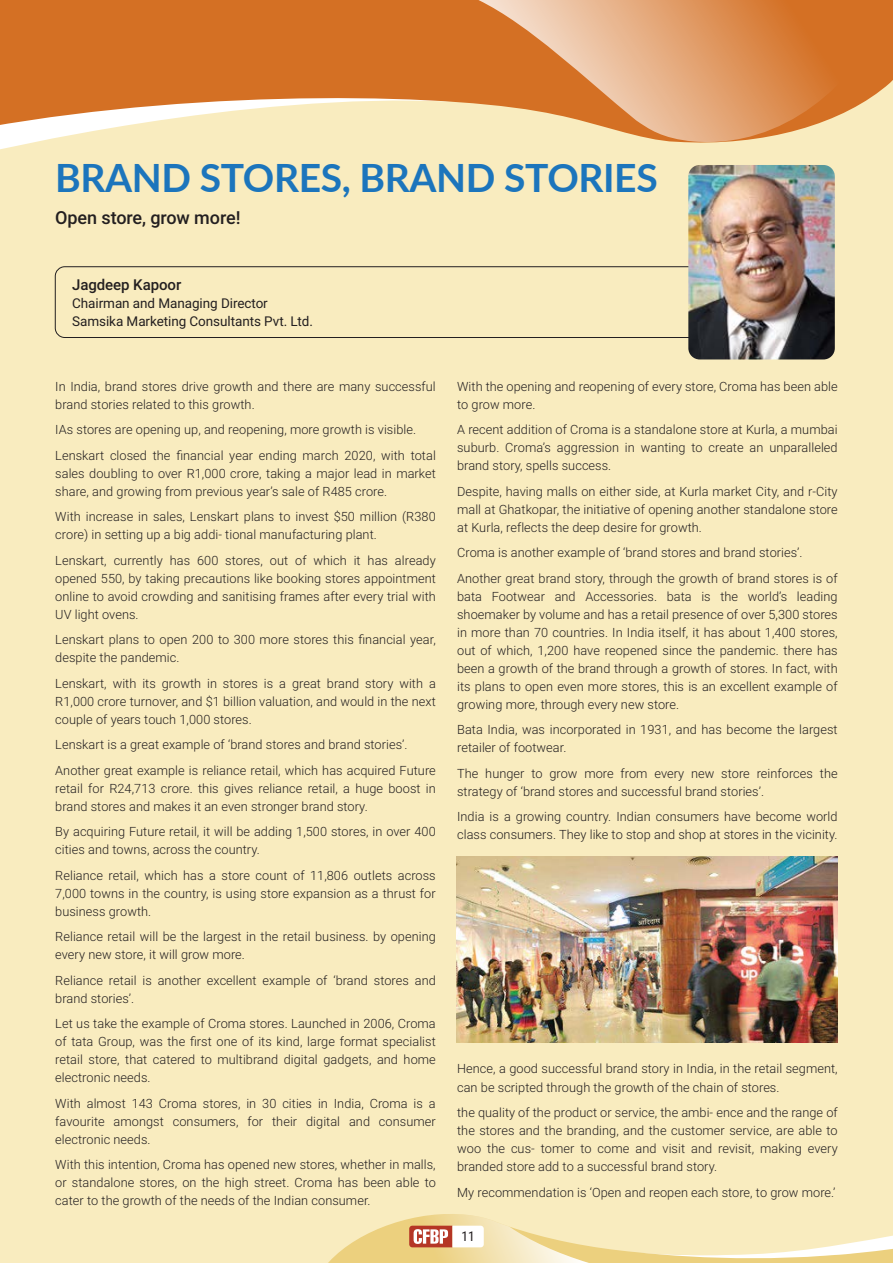
<style>
.page{position:relative;width:893px;height:1263px;background:#f9ecbf}
.page>*{position:absolute;margin:0;border:0;box-sizing:border-box;transform-origin:0 0}
.t1{font:700 39px "Lato";letter-spacing:-.01em;color:#1c75bc}
.t2{font:500 18px "Roboto";letter-spacing:-.005em;color:#231f20}
.t3{font:500 15px "Roboto";letter-spacing:-.005em;color:#231f20}
.t4{font:13.5px/18px "Roboto";letter-spacing:-.005em;color:#231f20}
.t5{font:13.5px "Roboto Condensed";color:#231f20}
.t6{font:300 12.75px/18px "Roboto";letter-spacing:.005em;color:#231f20}
</style>
<div class="page">
<svg style="left:0;top:0;width:478px;height:147px;fill:#d47024"></svg>
<svg style="left:478px;top:0;width:415px;height:143px;background:#e19d65"></svg>
<svg style="left:328px;top:1214px;width:565px;height:49px"></svg>
<div style="left:55px;top:266px;width:748px;height:72px;border:1px solid #231f20;border-radius:10px"></div>
<img style="left:688px;top:165px;width:147px;height:194px">
<img style="left:456px;top:857px;width:382px;height:185px">
<h1 class="t1" style="left:55px;top:149px;width:604px">BRAND STORES, BRAND STORIES</h1>
<h2 class="t2" style="left:55px;top:205px;width:187px">Open store, grow more!</h2>
<p class="t3" style="left:72px;top:274px;width:111px">Jagdeep Kapoor</p>
<p class="t4" style="left:72px;top:293px;width:242px">Chairman and Managing Director<br>Samsika Marketing Consultants Pvt. Ltd.</p>
<p class="t6" style="left:55px;top:377px;width:382px">In India, brand stores drive growth and there are many successful brand stories related to this growth.</p>
<p class="t6" style="left:55px;top:416px;width:382px;line-height:25.5px">IAs stores are opening up, and reopening, more growth is visible.<br>Lenskart closed the financial year ending march 2020, with total</p>
<p class="t6" style="left:55px;top:464px;width:382px">sales doubling to over R1,000 crore, taking a major lead in market share, and growing from previous year’s sale of R485 crore.</p>
<p class="t6" style="left:55px;top:507px;width:382px">With increase in sales, Lenskart plans to invest $50 million (R380 crore) in setting up a big addi- tional manufacturing plant.</p>
<p class="t6" style="left:55px;top:551px;width:382px;text-align:justify">Lenskart, currently has 600 stores, out of which it has already opened 550, by taking precautions like booking stores appointment online to avoid crowding and sanitising frames after every trial with UV light ovens.</p>
<p class="t6" style="left:55px;top:630px;width:382px">Lenskart plans to open 200 to 300 more stores this financial year, despite the pandemic.</p>
<p class="t6" style="left:55px;top:674px;width:382px;text-align:justify">Lenskart, with its growth in stores is a great brand story with a R1,000 crore turnover, and $1 billion valuation, and would in the next couple of years touch 1,000 stores.</p>
<p class="t6" style="left:55px;top:732px;width:382px;line-height:25.5px">Lenskart is a great example of ‘brand stores and brand stories’.<br>Another great example is reliance retail, which has acquired Future</p>
<p class="t6" style="left:55px;top:779px;width:382px">retail for R24,713 crore. this gives reliance retail, a huge boost in brand stores and makes it an even stronger brand story.</p>
<p class="t6" style="left:55px;top:822px;width:382px">By acquiring Future retail, it will be adding 1,500 stores, in over 400 cities and towns, across the country.</p>
<p class="t6" style="left:55px;top:866px;width:382px;text-align:justify">Reliance retail, which has a store count of 11,806 outlets across 7,000 towns in the country, is using store expansion as a thrust for business growth.</p>
<p class="t6" style="left:55px;top:927px;width:382px">Reliance retail will be the largest in the retail business. by opening every new store, it will grow more.</p>
<p class="t6" style="left:55px;top:971px;width:382px">Reliance retail is another excellent example of ‘brand stores and brand stories’.</p>
<p class="t6" style="left:55px;top:1014px;width:382px;text-align:justify">Let us take the example of Croma stores. Launched in 2006, Croma of tata Group, was the first one of its kind, large format specialist retail store, that catered to multibrand digital gadgets, and home electronic needs.</p>
<p class="t6" style="left:55px;top:1094px;width:382px;text-align:justify">With almost 143 Croma stores, in 30 cities in India, Croma is a favourite amongst consumers, for their digital and consumer electronic needs.</p>
<p class="t6" style="left:55px;top:1155px;width:382px;text-align:justify">With this intention, Croma has opened new stores, whether in malls, or standalone stores, on the high street. Croma has been able to cater to the growth of the needs of the Indian consumer.</p>
<p class="t6" style="left:457px;top:377px;width:382px">With the opening and reopening of every store, Croma has been able to grow more.</p>
<p class="t6" style="left:457px;top:420px;width:382px;text-align:justify">A recent addition of Croma is a standalone store at Kurla, a mumbai suburb. Croma’s aggression in wanting to create an unparalleled brand story, spells success.</p>
<p class="t6" style="left:457px;top:482px;width:382px;text-align:justify">Despite, having malls on either side, at Kurla market City, and r-City mall at Ghatkopar, the initiative of opening another standalone store at Kurla, reflects the deep desire for growth.</p>
<p class="t6" style="left:457px;top:540px;width:382px;line-height:25.5px">Croma is another example of ‘brand stores and brand stories’.<br>Another great brand story, through the growth of brand stores is of</p>
<p class="t6" style="left:457px;top:587px;width:382px;text-align:justify">bata Footwear and Accessories. bata is the world’s leading shoemaker by volume and has a retail presence of over 5,300 stores in more than 70 countries. In India itself, it has about 1,400 stores, out of which, 1,200 have reopened since the pandemic. there has been a growth of the brand through a growth of stores. In fact, with its plans to open even more stores, this is an excellent example of growing more, through every new store.</p>
<p class="t6" style="left:457px;top:720px;width:382px">Bata India, was incorporated in 1931, and has become the largest retailer of footwear.</p>
<p class="t6" style="left:457px;top:764px;width:382px">The hunger to grow more from every new store reinforces the strategy of ‘brand stores and successful brand stories’.</p>
<p class="t6" style="left:457px;top:807px;width:382px">India is a growing country. Indian consumers have become world class consumers. They like to stop and shop at stores in the vicinity.</p>
<p class="t6" style="left:457px;top:1059px;width:382px">Hence, a good successful brand story in India, in the retail segment, can be scripted through the growth of the chain of stores.</p>
<p class="t6" style="left:457px;top:1103px;width:382px;text-align:justify">the quality of the product or service, the ambi- ence and the range of the stores and the branding, and the customer service, are able to woo the cus- tomer to come and visit and revisit, making every branded store add to a successful brand story.</p>
<p class="t6" style="left:457px;top:1182px;width:380px">My recommendation is ‘Open and reopen each store, to grow more.’</p>
<p class="t5" style="left:461px;top:1227px;width:15px">11</p>
</div>
